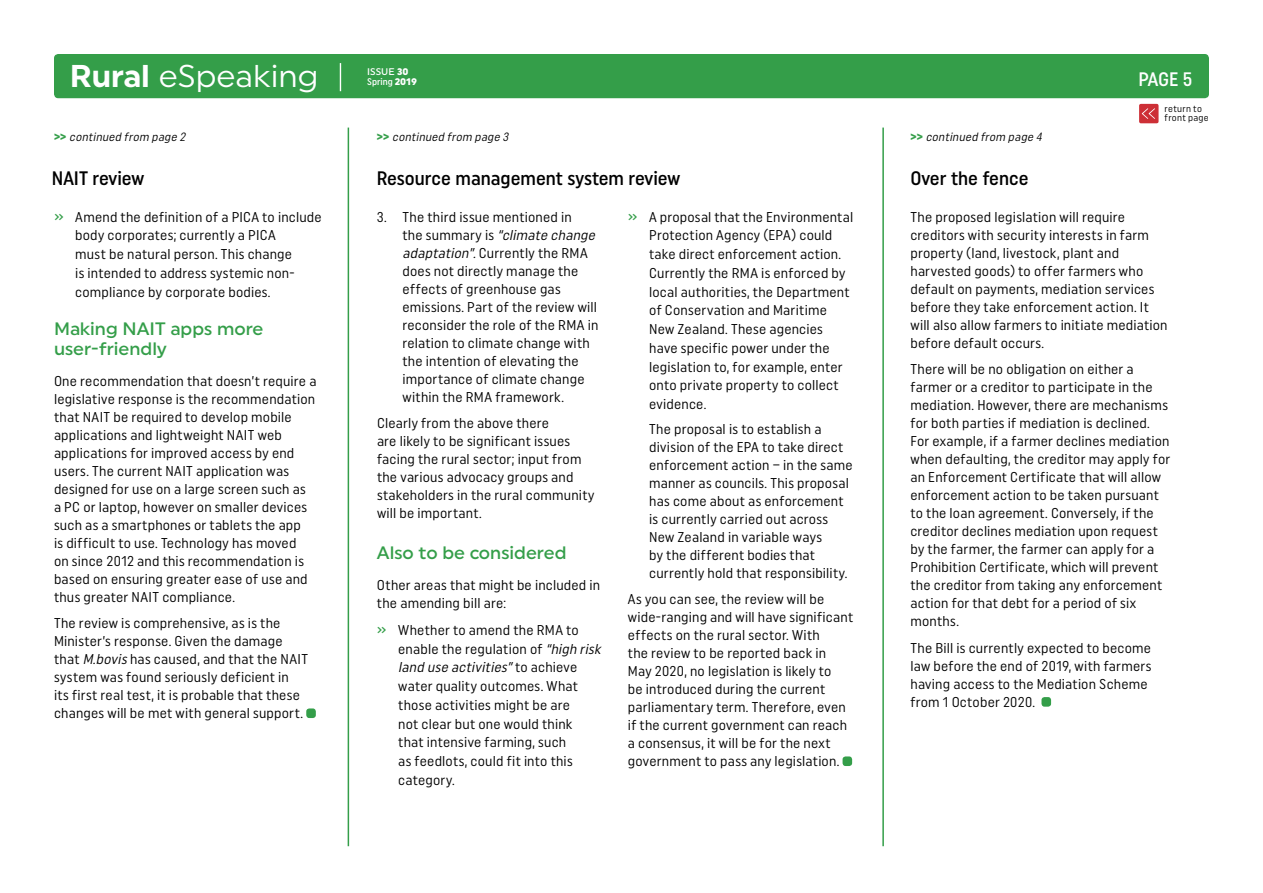
<style>
.page{position:relative;width:1263px;height:893px;background:#fff}
.page>*{position:absolute;margin:0;border:0;box-sizing:border-box;transform-origin:0 0}
.t1{font:31.5px "Uniform";color:#fff}
.t2{font:500 19.5px "Uniform Condensed";color:#000}
.t3{font:500 19.5px "Uniform Condensed";color:#fff}
.t4{font:500 18px/19.5px "Uniform";color:#349e49}
.t5{font:14.25px/18px "Uniform Condensed";letter-spacing:.015em;color:#000}
.t6{font:italic 12px "Uniform Condensed";color:#000}
.t7{font:9.6px/9px "Uniform Condensed";letter-spacing:.03em;color:#000}
.t8{font:500 9.6px "Uniform Condensed";color:#fff}
.t9{font:500 9.6px "Uniform";color:#fff}
.s1{font-weight:700}
.s2{font-weight:900}
.s3{font-family:"Uniform";font-weight:900}
.s4{font-weight:900;font-style:normal;color:#349e49}
.s5{font-weight:500;color:#349e49}
.s6{font-style:italic}
</style>
<div class="page">
<div style="left:1139px;top:104px;width:19px;height:19px;background:#cd2f36;border-radius:2px"></div>
<svg style="left:1142px;top:108px;width:13px;height:11px"></svg>
<div style="left:54px;top:54px;width:1155px;height:44px;background:#349e49;border-radius:4px"></div>
<svg style="left:340px;top:63px;width:1px;height:28px"></svg>
<hr style="left:348px;top:128px;width:1px;height:718px;background:#349e49">
<hr style="left:882px;top:128px;width:2px;height:718px;background:#349e49">
<div style="left:306px;top:708px;width:10px;height:10px;background:#349e49;border-radius:3px"></div>
<div style="left:842px;top:756px;width:10px;height:10px;background:#349e49;border-radius:3px"></div>
<div style="left:1041px;top:697px;width:10px;height:10px;background:#349e49;border-radius:3px"></div>
<h1 class="t1" style="left:70px;top:57px;width:250px"><span class="s1">Rural</span> eSpeaking</h1>
<p class="t9" style="left:367px;top:65px;width:43px">ISSUE <span class="s2">30</span></p>
<p class="t8" style="left:367px;top:76px;width:51px">Spring <span class="s3">2019</span></p>
<h2 class="t3" style="left:1138px;top:67px;width:55px">PAGE 5</h2>
<p class="t7" style="left:1164px;top:104px;width:46px">return to front page</p>
<p class="t6" style="left:54px;top:129px;width:136px"><span class="s4">&gt; &gt;</span> continued from page 2</p>
<p class="t6" style="left:377px;top:129px;width:136px"><span class="s4">&gt; &gt;</span> continued from page 3</p>
<p class="t6" style="left:910px;top:129px;width:136px"><span class="s4">&gt; &gt;</span> continued from page 4</p>
<h2 class="t2" style="left:52px;top:166px;width:94px">NAIT review</h2>
<h2 class="t2" style="left:377px;top:166px;width:305px">Resource management system review</h2>
<h2 class="t2" style="left:910px;top:166px;width:120px">Over the fence</h2>
<p class="t5" style="left:75px;top:207px;width:248px;line-height:18.8px;text-indent:-21px"><span class="s5">»</span> Amend the definition of a PICA to include body corporates; currently a PICA<br>must be natural person. This change<br>is intended to address systemic non&shy;compliance by corporate bodies.</p>
<p class="t4" style="left:54px;top:319px;width:211px">Making NAIT apps more user-friendly</p>
<p class="t5" style="left:54px;top:371px;width:264px">One recommendation that doesn’t require a legislative response is the recommendation that NAIT be required to develop mobile applications and lightweight NAIT web applications for improved access by end users. The current NAIT application was designed for use on a large screen such as a PC or laptop, however on smaller devices such as a smartphones or tablets the app<br>is difficult to use. Technology has moved<br>on since 2012 and this recommendation is based on ensuring greater ease of use and thus greater NAIT compliance.</p>
<p class="t5" style="left:54px;top:614px;width:256px">The review is comprehensive, as is the Minister’s response. Given the damage that <span class="s6">M.bovis</span>has caused, and that the NAIT system was found seriously deficient in<br>its first real test, it is probable that these changes will be met with general support.</p>
<p class="t5" style="left:402px;top:207px;width:197px;text-indent:-26px">3. The third issue mentioned in<br>t h e s u m m a r y i s <span class="s6">“climate change adaptation”.</span>Currently the RMA does not directly manage the effects of greenhouse gas emissions. Part of the review will reconsider the role of the RMA in relation to climate change with the intention of elevating the importance of climate change within the RMA framework.</p>
<p class="t5" style="left:377px;top:414px;width:219px">Clearly from the above there<br>are likely to be significant issues facing the rural sector; input from the various advocacy groups and stakeholders in the rural community will be important.</p>
<p class="t4" style="left:377px;top:542px;width:191px">Also to be considered</p>
<p class="t5" style="left:377px;top:575px;width:225px">Other areas that might be included in the amending bill are:</p>
<p class="t5" style="left:398px;top:620px;width:207px;line-height:18.8px;text-indent:-21px"><span class="s5">»</span> Whether to amend the RMA to enable the regulation of <span class="s6">“high risk land use activities”</span>t o a c h i e v e water quality outcomes. What those activities might be are<br>not clear but one would think<br>that intensive farming, such<br>as feedlots, could fit into this category.</p>
<p class="t5" style="left:910px;top:207px;width:259px">The proposed legislation will require creditors with security interests in farm property (land, livestock, plant and harvested goods) to offer farmers who default on payments, mediation services before they take enforcement action. It will also allow farmers to initiate mediation before default occurs.</p>
<p class="t5" style="left:910px;top:360px;width:261px">There will be no obligation on either a farmer or a creditor to participate in the mediation. However, there are mechanisms for both parties if mediation is declined.<br>For example, if a farmer declines mediation when defaulting, the creditor may apply for an Enforcement Certificate that will allow enforcement action to be taken pursuant to the loan agreement. Conversely, if the creditor declines mediation upon request by the farmer, the farmer can apply for a Prohibition Certificate, which will prevent the creditor from taking any enforcement action for that debt for a period of six months.</p>
<p class="t5" style="left:910px;top:638px;width:242px">The Bill is currently expected to become law before the end of 2019, with farmers having access to the Mediation Scheme from 1 October 2020.</p>
<p class="t5" style="left:649px;top:207px;width:206px;line-height:18.8px;text-indent:-21px"><span class="s5">»</span> A proposal that the Environmental<br>Protection Agency (EPA) could take direct enforcement action.<br>Currently the RMA is enforced by local authorities, the Department of Conservation and Maritime<br>New Zealand. These agencies have specific power under the legislation to, for example, enter onto private property to collect evidence.</p>
<p class="t5" style="left:649px;top:419px;width:205px">The proposal is to establish a division of the EPA to take direct enforcement action – in the same manner as councils. This proposal has come about as enforcement is currently carried out across<br>New Zealand in variable ways<br>by the different bodies that currently hold that responsibility.</p>
<p class="t5" style="left:628px;top:590px;width:227px">As you can see, the review will be wide-ranging and will have significant effects on the rural sector. With<br>the review to be reported back in May 2020, no legislation is likely to<br>be introduced during the current parliamentary term. Therefore, even if the current government can reach a consensus, it will be for the next government to pass any legislation.</p>
</div>
